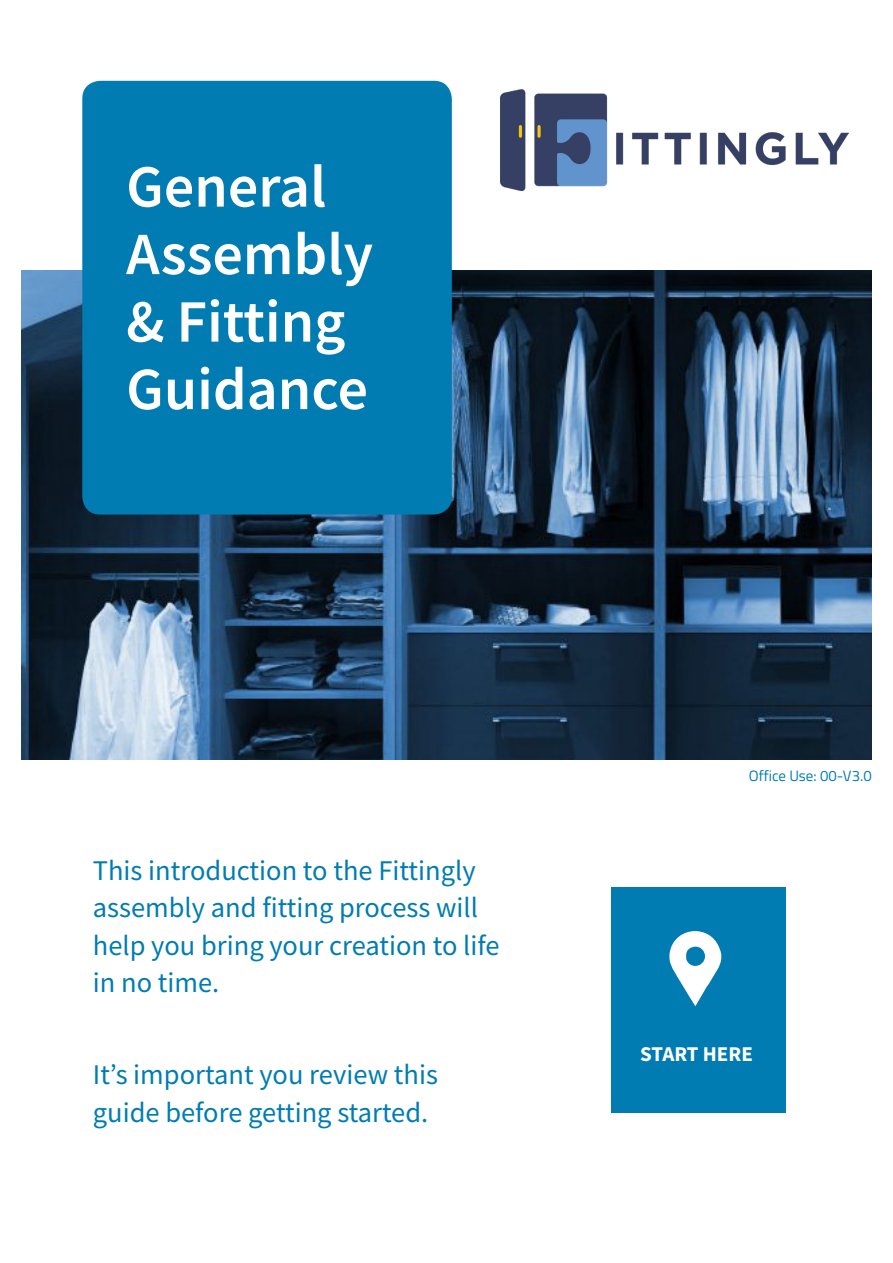
<style>
.page{position:relative;width:893px;height:1263px;background:#fff}
.page>*{position:absolute;margin:0;border:0;box-sizing:border-box;transform-origin:0 0}
._70_Header_white_Beb{font:600 60px "Source Sans Pro";color:#fff}
._21_Content_black_Ti{font:28.5px/37.5px "Source Sans Pro";color:#007cb2}
._7_Content_black_C_S{font:700 21px "Source Sans Pro";color:#fff}
._10_Content_black_Ti{font:15px "Titillium Web";color:#007cb2}
</style>
<div class="page">
<img style="left:21px;top:271px;width:851px;height:488px">
<div style="left:612px;top:887px;width:174px;height:225px;background:#007cb2"></div>
<div style="left:82px;top:81px;width:370px;height:433px;background:#007cb2;border-radius:18px"></div>
<img style="left:500px;top:90px;width:348px;height:100px">
<svg style="left:669px;top:931px;width:52px;height:75px"></svg>
<p class="_70_Header_white_Beb" style="left:126px;top:147px;width:202px">General</p>
<p class="_70_Header_white_Beb" style="left:126px;top:215px;width:249px">Assembly</p>
<p class="_70_Header_white_Beb" style="left:126px;top:282px;width:221px">&amp; Fitting</p>
<p class="_70_Header_white_Beb" style="left:126px;top:350px;width:243px">Guidance</p>
<p class="_21_Content_black_Ti" style="left:93px;top:851px;width:408px">This introduction to the Fittingly assembly and fitting process will help you bring your creation to life in no time.</p>
<p class="_21_Content_black_Ti" style="left:93px;top:1056px;width:347px">It’s important you review this guide before getting started.</p>
<p class="_10_Content_black_Ti" style="left:749px;top:765px;width:124px">Office Use: 00-V3.0</p>
<p class="_7_Content_black_C_S" style="left:640px;top:1040px;width:114px">START HERE</p>
</div>
